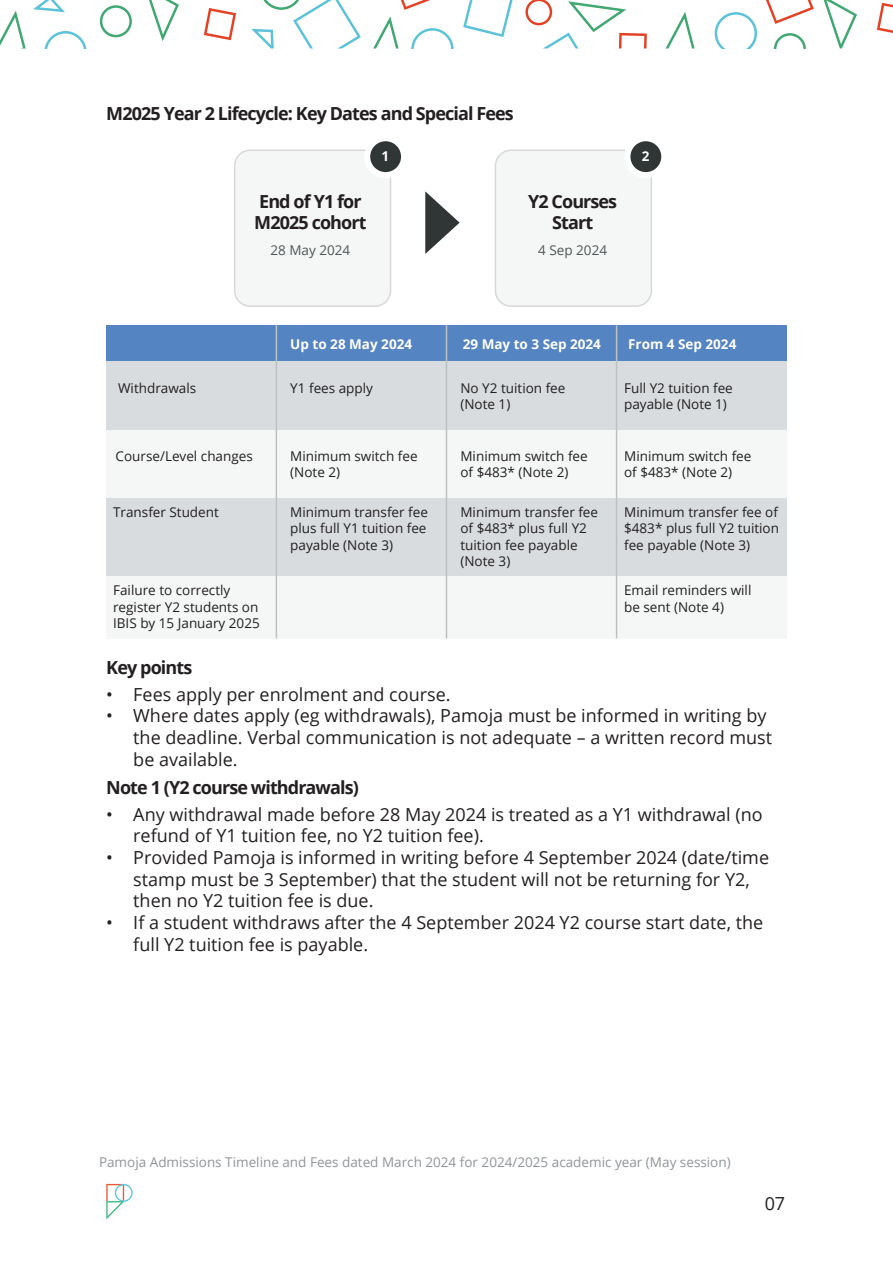
<style>
.page{position:relative;width:893px;height:1263px;background:#fff}
.page>*{position:absolute;margin:0;border:0;box-sizing:border-box;transform-origin:0 0}
.t1{font:18px/21.6px "Open Sans";color:#231f20}
.title_2{font:700 18px/21.6px "Open Sans";letter-spacing:-.05em;color:#231f20}
.TItle_1{font:700 18px "Open Sans";letter-spacing:-.05em;color:#231f20}
.Body_Text{font:13.5px/16.2px "Open Sans";color:#231f20}
.t2{font:13.5px "Open Sans";color:#909598}
.Body_Text-2{font:700 13.5px "Open Sans";color:#fff}
.Body_Text-3{font:13.5px "Open Sans";color:#525657}
</style>
<div class="page">
<svg style="left:106px;top:1184px;width:27px;height:35px"></svg>
<div style="left:235px;top:150px;width:156px;height:156px;background:#f5f7f7;border-radius:16px"></div>
<div style="left:234px;top:149px;width:157px;height:158px;border:2px solid #d8d8d8;border-radius:16px"></div>
<div style="left:495px;top:150px;width:156px;height:156px;background:#f5f7f7;border-radius:16px"></div>
<div style="left:495px;top:149px;width:157px;height:158px;border:2px solid #d8d8d8;border-radius:16px"></div>
<svg style="left:367px;top:138px;width:37px;height:37px"></svg>
<div style="left:364px;top:135px;width:43px;height:43px;border:6px solid #fff;border-radius:50%"></div>
<svg style="left:627px;top:138px;width:37px;height:37px"></svg>
<div style="left:624px;top:135px;width:43px;height:43px;border:6px solid #fff;border-radius:50%"></div>
<svg style="left:425px;top:191px;width:35px;height:63px"></svg>
<svg style="left:0;top:11px;width:26px;height:37px"></svg>
<svg style="left:149px;top:0;width:30px;height:41px"></svg>
<svg style="left:373px;top:16px;width:26px;height:32px"></svg>
<svg style="left:100px;top:5px;width:32px;height:32px"></svg>
<svg style="left:666px;top:12px;width:29px;height:36px"></svg>
<svg style="left:824px;top:0;width:33px;height:48px"></svg>
<svg style="left:774px;top:33px;width:32px;height:15px"></svg>
<svg style="left:33px;top:0;width:32px;height:12px"></svg>
<svg style="left:44px;top:31px;width:43px;height:17px"></svg>
<svg style="left:411px;top:28px;width:43px;height:20px"></svg>
<svg style="left:463px;top:0;width:50px;height:37px"></svg>
<svg style="left:251px;top:0;width:110px;height:48px"></svg>
<svg style="left:715px;top:12px;width:42px;height:36px"></svg>
<svg style="left:876px;top:2px;width:17px;height:31px"></svg>
<svg style="left:204px;top:8px;width:32px;height:32px"></svg>
<svg style="left:525px;top:0;width:122px;height:48px"></svg>
<svg style="left:401px;top:0;width:29px;height:10px"></svg>
<svg style="left:766px;top:0;width:48px;height:24px"></svg>
<div style="left:106px;top:430px;width:681px;height:68px;background:#f5f7f7"></div>
<div style="left:106px;top:575px;width:681px;height:63px;background:#f5f7f7"></div>
<div style="left:106px;top:325px;width:681px;height:37px;background:#5484c1"></div>
<div style="left:106px;top:362px;width:681px;height:68px;background:#d8dcde"></div>
<div style="left:106px;top:498px;width:681px;height:77px;background:#d8dcde"></div>
<hr style="left:276px;top:325px;width:1px;height:313px;background:#bcc2c4">
<hr style="left:446px;top:325px;width:1px;height:313px;background:#bcc2c4">
<hr style="left:616px;top:325px;width:1px;height:313px;background:#bcc2c4">
<p class="title_2" style="left:106px;top:102px;width:409px">M2025 Year 2 Lifecycle: Key Dates and Special Fees</p>
<p class="Body_Text-2" style="left:382px;top:147px;width:9px">1</p>
<p class="Body_Text-2" style="left:642px;top:147px;width:9px">2</p>
<p class="title_2" style="left:254px;top:190px;width:114px">End of Y1 for<br>M2025 cohort</p>
<p class="title_2" style="left:528px;top:190px;width:91px">Y2 Courses</p>
<p class="title_2" style="left:552px;top:211px;width:42px">Start</p>
<p class="Body_Text-3" style="left:270px;top:241px;width:81px">28 May 2024</p>
<p class="Body_Text-3" style="left:538px;top:241px;width:70px">4 Sep 2024</p>
<p class="Body_Text-2" style="left:290px;top:334px;width:123px">Up to 28 May 2024</p>
<p class="Body_Text-2" style="left:463px;top:334px;width:140px">29 May to 3 Sep 2024</p>
<p class="Body_Text-2" style="left:628px;top:334px;width:110px">From 4 Sep 2024</p>
<p class="Body_Text" style="left:118px;top:380px;width:80px">Withdrawals</p>
<p class="Body_Text" style="left:290px;top:380px;width:84px">Y1 fees apply</p>
<p class="Body_Text" style="left:460px;top:380px;width:106px">No Y2 tuition fee (Note 1)</p>
<p class="Body_Text" style="left:290px;top:448px;width:129px">Minimum switch fee (Note 2)</p>
<p class="Body_Text" style="left:460px;top:448px;width:129px">Minimum switch fee of $483* (Note 2)</p>
<p class="Body_Text" style="left:290px;top:504px;width:139px;text-align:justify">Minimum transfer fee plus full Y1 tuition fee payable (Note 3)</p>
<p class="Body_Text" style="left:460px;top:504px;width:139px">Minimum transfer fee of $483* plus full Y2 tuition fee payable (Note 3)</p>
<p class="Body_Text" style="left:116px;top:448px;width:139px">Course/Level changes</p>
<p class="Body_Text" style="left:113px;top:504px;width:107px">Transfer Student</p>
<p class="Body_Text" style="left:113px;top:582px;width:148px">Failure to correctly register Y2 students on<br>IBIS by 15 January 2025</p>
<p class="TItle_1" style="left:106px;top:655px;width:88px">Key points</p>
<p class="Body_Text" style="left:624px;top:380px;width:110px">Full Y2 tuition fee payable (Note 1)</p>
<p class="Body_Text" style="left:624px;top:448px;width:129px">Minimum switch fee of $483* (Note 2)</p>
<p class="Body_Text" style="left:624px;top:504px;width:156px;text-align:justify">Minimum transfer fee of $483* plus full Y2 tuition fee payable (Note 3)</p>
<p class="Body_Text" style="left:624px;top:582px;width:129px">Email reminders will be sent (Note 4)</p>
<p class="t1" style="left:106px;top:683px;width:346px">• Fees apply per enrolment and course.</p>
<p class="t1" style="left:133px;top:705px;width:640px;text-indent:-27px">• Where dates apply (eg withdrawals), Pamoja must be informed in writing by the deadline. Verbal communication is not adequate – a written record must be available.</p>
<p class="title_2" style="left:106px;top:776px;width:254px">Note 1 (Y2 course withdrawals)</p>
<p class="t1" style="left:133px;top:803px;width:631px;text-indent:-27px">• Any withdrawal made before 28 May 2024 is treated as a Y1 withdrawal (no refund of Y1 tuition fee, no Y2 tuition fee).</p>
<p class="t1" style="left:133px;top:846px;width:637px;text-indent:-27px">• Provided Pamoja is informed in writing before 4 September 2024 (date/time stamp must be 3 September) that the student will not be returning for Y2, then no Y2 tuition fee is due.</p>
<p class="t1" style="left:133px;top:911px;width:631px;text-indent:-27px">• If a student withdraws after the 4 September 2024 Y2 course start date, the full Y2 tuition fee is payable.</p>
<p class="t2" style="left:99px;top:1153px;width:633px">Pamoja Admissions Timeline and Fees dated March 2024 for 2024/2025 academic year (May session)</p>
<p class="t1" style="left:765px;top:1192px;width:22px">07</p>
</div>
